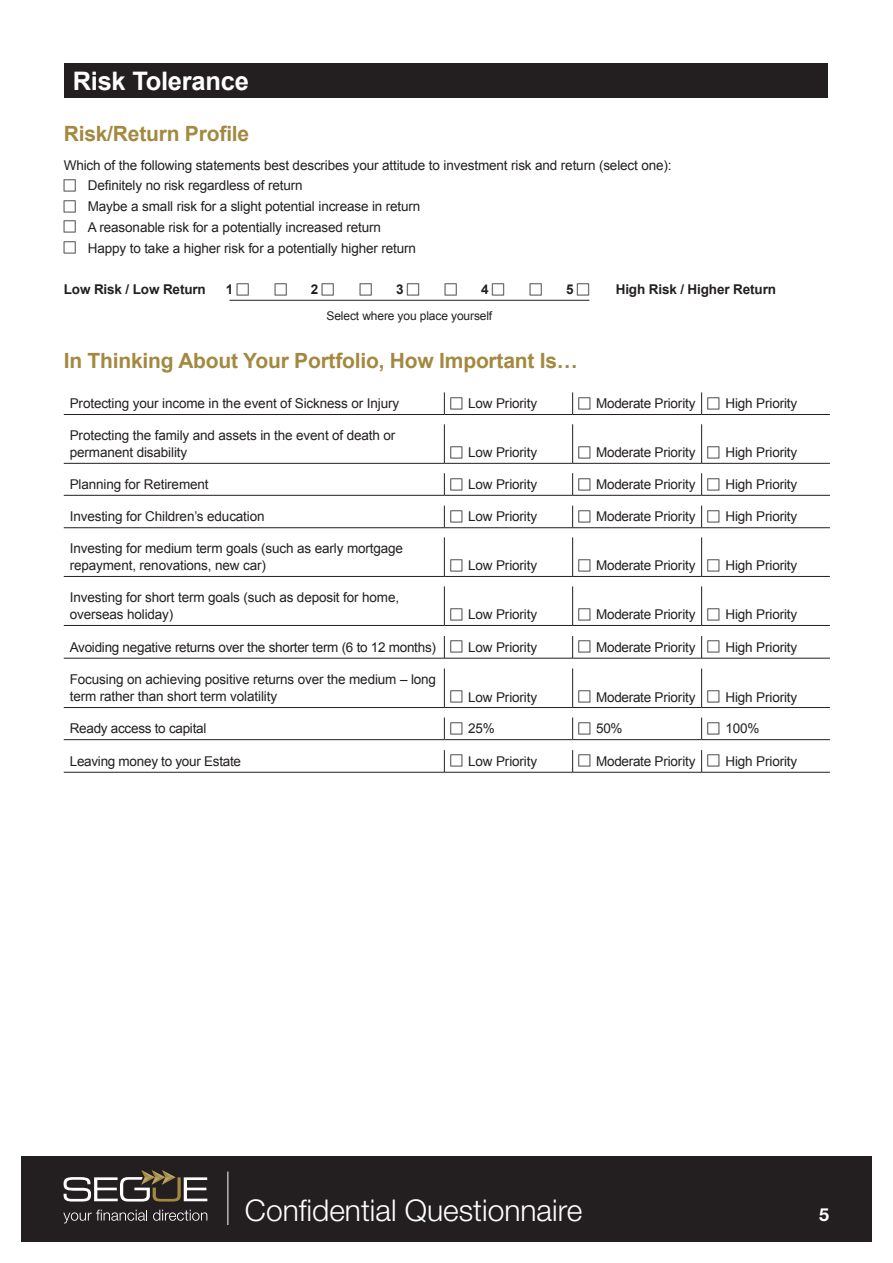
<style>
.page{position:relative;width:893px;height:1263px;background:#fff}
.page>*{position:absolute;margin:0;border:0;box-sizing:border-box;transform-origin:0 0}
.t1{font:300 30px "Helvetica Neue";color:#fff}
.Heading{font:700 25.5px "Arial";letter-spacing:-.01em;color:#fff}
.Heading-2{font:700 21px "Arial";letter-spacing:-.01em;color:#a38940}
.t2{font:700 18px "Helvetica Neue";color:#fff}
.New_body_text{font:13.5px/16.5px "Arial";letter-spacing:-.01em;color:#231f20}
.Body_Text{font:13.5px "Arial";letter-spacing:-.01em;color:#231f20}
.New_body_text-2{font:700 13.5px "Arial";letter-spacing:-.01em;color:#231f20}
.New_body_text-3{font:12px "Arial";letter-spacing:-.01em;color:#231f20}
</style>
<div class="page">
<div style="left:21px;top:1157px;width:851px;height:85px;background:#231f20"></div>
<svg style="left:64px;top:1170px;width:143px;height:31px"></svg>
<svg style="left:63px;top:1210px;width:84px;height:13px"></svg>
<svg style="left:153px;top:1210px;width:54px;height:11px"></svg>
<hr style="left:227px;top:1171px;width:1px;height:54px;background:#fff">
<div style="left:65px;top:64px;width:763px;height:34px;background:#231f20"></div>
<hr style="left:64px;top:414px;width:380px;height:1px;background:#231f20">
<hr style="left:444px;top:414px;width:129px;height:1px;background:#231f20">
<hr style="left:573px;top:414px;width:129px;height:1px;background:#231f20">
<hr style="left:702px;top:414px;width:128px;height:1px;background:#231f20">
<svg style="left:572px;top:392px;width:1px;height:22px"></svg>
<svg style="left:701px;top:392px;width:1px;height:22px"></svg>
<hr style="left:64px;top:463px;width:380px;height:1px;background:#231f20">
<hr style="left:444px;top:463px;width:129px;height:1px;background:#231f20">
<hr style="left:573px;top:463px;width:129px;height:1px;background:#231f20">
<hr style="left:702px;top:463px;width:128px;height:1px;background:#231f20">
<hr style="left:444px;top:424px;width:1px;height:39px;background:#231f20">
<hr style="left:572px;top:424px;width:1px;height:39px;background:#231f20">
<hr style="left:701px;top:424px;width:1px;height:39px;background:#231f20">
<hr style="left:64px;top:576px;width:380px;height:1px;background:#231f20">
<hr style="left:444px;top:576px;width:129px;height:1px;background:#231f20">
<hr style="left:573px;top:576px;width:129px;height:1px;background:#231f20">
<hr style="left:702px;top:576px;width:128px;height:1px;background:#231f20">
<hr style="left:444px;top:537px;width:1px;height:39px;background:#231f20">
<hr style="left:572px;top:537px;width:1px;height:39px;background:#231f20">
<hr style="left:701px;top:537px;width:1px;height:39px;background:#231f20">
<hr style="left:64px;top:625px;width:380px;height:1px;background:#231f20">
<hr style="left:444px;top:625px;width:129px;height:1px;background:#231f20">
<hr style="left:573px;top:625px;width:129px;height:1px;background:#231f20">
<hr style="left:702px;top:625px;width:128px;height:1px;background:#231f20">
<hr style="left:444px;top:586px;width:1px;height:39px;background:#231f20">
<hr style="left:572px;top:586px;width:1px;height:39px;background:#231f20">
<hr style="left:701px;top:586px;width:1px;height:39px;background:#231f20">
<hr style="left:64px;top:658px;width:380px;height:1px;background:#231f20">
<hr style="left:444px;top:658px;width:129px;height:1px;background:#231f20">
<hr style="left:573px;top:658px;width:129px;height:1px;background:#231f20">
<hr style="left:702px;top:658px;width:128px;height:1px;background:#231f20">
<svg style="left:572px;top:636px;width:1px;height:22px"></svg>
<svg style="left:701px;top:636px;width:1px;height:22px"></svg>
<hr style="left:64px;top:739px;width:380px;height:1px;background:#231f20">
<hr style="left:444px;top:739px;width:129px;height:1px;background:#231f20">
<hr style="left:573px;top:739px;width:129px;height:1px;background:#231f20">
<hr style="left:702px;top:739px;width:128px;height:1px;background:#231f20">
<svg style="left:572px;top:717px;width:1px;height:22px"></svg>
<svg style="left:701px;top:717px;width:1px;height:22px"></svg>
<hr style="left:64px;top:772px;width:380px;height:1px;background:#231f20">
<hr style="left:444px;top:772px;width:129px;height:1px;background:#231f20">
<hr style="left:573px;top:772px;width:129px;height:1px;background:#231f20">
<hr style="left:702px;top:772px;width:128px;height:1px;background:#231f20">
<svg style="left:572px;top:750px;width:1px;height:22px"></svg>
<svg style="left:701px;top:750px;width:1px;height:22px"></svg>
<hr style="left:64px;top:707px;width:380px;height:1px;background:#231f20">
<hr style="left:444px;top:707px;width:129px;height:1px;background:#231f20">
<hr style="left:573px;top:707px;width:129px;height:1px;background:#231f20">
<hr style="left:702px;top:707px;width:128px;height:1px;background:#231f20">
<hr style="left:444px;top:668px;width:1px;height:39px;background:#231f20">
<hr style="left:572px;top:668px;width:1px;height:39px;background:#231f20">
<hr style="left:701px;top:668px;width:1px;height:39px;background:#231f20">
<hr style="left:64px;top:495px;width:380px;height:1px;background:#231f20">
<hr style="left:444px;top:495px;width:129px;height:1px;background:#231f20">
<hr style="left:573px;top:495px;width:129px;height:1px;background:#231f20">
<hr style="left:702px;top:495px;width:128px;height:1px;background:#231f20">
<svg style="left:572px;top:473px;width:1px;height:22px"></svg>
<svg style="left:701px;top:473px;width:1px;height:22px"></svg>
<hr style="left:64px;top:527px;width:380px;height:1px;background:#231f20">
<hr style="left:444px;top:527px;width:129px;height:1px;background:#231f20">
<hr style="left:573px;top:527px;width:129px;height:1px;background:#231f20">
<hr style="left:702px;top:527px;width:128px;height:1px;background:#231f20">
<svg style="left:572px;top:506px;width:1px;height:21px"></svg>
<svg style="left:701px;top:506px;width:1px;height:21px"></svg>
<hr style="left:229px;top:300px;width:360px;height:1px;background:#231f20">
<svg style="left:444px;top:392px;width:1px;height:22px"></svg>
<svg style="left:444px;top:636px;width:18px;height:22px"></svg>
<svg style="left:444px;top:717px;width:1px;height:22px"></svg>
<svg style="left:444px;top:750px;width:18px;height:22px"></svg>
<svg style="left:444px;top:473px;width:18px;height:22px"></svg>
<svg style="left:444px;top:506px;width:1px;height:21px"></svg>
<p class="Heading" style="left:73px;top:64px;width:178px">Risk Tolerance</p>
<p class="Heading-2" style="left:64px;top:120px;width:187px">Risk/Return Profile</p>
<p class="New_body_text" style="left:64px;top:157px;width:609px">Which of the following statements best describes your attitude to investment risk and return (select one):</p>
<p class="New_body_text" style="left:88px;top:177px;width:216px">Definitely no risk regardless of return</p>
<p class="New_body_text" style="left:88px;top:198px;width:334px">Maybe a small risk for a slight potential increase in return</p>
<p class="New_body_text" style="left:88px;top:219px;width:295px">A reasonable risk for a potentially increased return</p>
<p class="New_body_text" style="left:88px;top:240px;width:330px">Happy to take a higher risk for a potentially higher return</p>
<p class="New_body_text-2" style="left:64px;top:280px;width:144px">Low Risk / Low Return</p>
<p class="New_body_text-2" style="left:226px;top:281px;width:9px">1</p>
<p class="New_body_text-2" style="left:311px;top:281px;width:9px">2</p>
<p class="New_body_text-2" style="left:396px;top:281px;width:9px">3</p>
<p class="New_body_text-2" style="left:481px;top:281px;width:9px">4</p>
<p class="New_body_text-2" style="left:566px;top:281px;width:9px">5</p>
<p class="New_body_text-2" style="left:616px;top:280px;width:162px">High Risk / Higher Return</p>
<p class="New_body_text-3" style="left:326px;top:308px;width:167px">Select where you place yourself</p>
<p class="Heading-2" style="left:64px;top:347px;width:516px">In Thinking About Your Portfolio, How Important Is…</p>
<p class="New_body_text" style="left:70px;top:395px;width:331px">Protecting your income in the event of Sickness or Injury</p>
<p class="Body_Text" style="left:468px;top:395px;width:71px">Low Priority</p>
<p class="Body_Text" style="left:596px;top:395px;width:101px">Moderate Priority</p>
<p class="Body_Text" style="left:725px;top:395px;width:73px">High Priority</p>
<p class="New_body_text" style="left:70px;top:427px;width:327px">Protecting the family and assets in the event of death or permanent disability</p>
<p class="Body_Text" style="left:468px;top:444px;width:71px">Low Priority</p>
<p class="Body_Text" style="left:596px;top:444px;width:101px">Moderate Priority</p>
<p class="Body_Text" style="left:725px;top:444px;width:73px">High Priority</p>
<p class="New_body_text" style="left:70px;top:476px;width:140px">Planning for Retirement</p>
<p class="Body_Text" style="left:468px;top:475px;width:71px">Low Priority</p>
<p class="Body_Text" style="left:596px;top:475px;width:101px">Moderate Priority</p>
<p class="Body_Text" style="left:725px;top:475px;width:73px">High Priority</p>
<p class="New_body_text" style="left:70px;top:509px;width:196px">Investing for Children’s education</p>
<p class="Body_Text" style="left:468px;top:508px;width:71px">Low Priority</p>
<p class="Body_Text" style="left:596px;top:508px;width:101px">Moderate Priority</p>
<p class="Body_Text" style="left:725px;top:508px;width:73px">High Priority</p>
<p class="New_body_text" style="left:70px;top:540px;width:335px">Investing for medium term goals (such as early mortgage repayment, renovations, new car)</p>
<p class="New_body_text" style="left:70px;top:589px;width:331px">Investing for short term goals (such as deposit for home, overseas holiday)</p>
<p class="Body_Text" style="left:468px;top:557px;width:71px">Low Priority</p>
<p class="Body_Text" style="left:596px;top:557px;width:101px">Moderate Priority</p>
<p class="Body_Text" style="left:725px;top:557px;width:73px">High Priority</p>
<p class="Body_Text" style="left:468px;top:606px;width:71px">Low Priority</p>
<p class="Body_Text" style="left:596px;top:606px;width:101px">Moderate Priority</p>
<p class="Body_Text" style="left:725px;top:606px;width:73px">High Priority</p>
<p class="New_body_text" style="left:70px;top:639px;width:368px">Avoiding negative returns over the shorter term (6 to 12 months)</p>
<p class="Body_Text" style="left:468px;top:638px;width:71px">Low Priority</p>
<p class="Body_Text" style="left:596px;top:638px;width:101px">Moderate Priority</p>
<p class="Body_Text" style="left:725px;top:638px;width:73px">High Priority</p>
<p class="New_body_text" style="left:70px;top:671px;width:368px">Focusing on achieving positive returns over the medium – long term rather than short term volatility</p>
<p class="Body_Text" style="left:468px;top:688px;width:71px">Low Priority</p>
<p class="Body_Text" style="left:596px;top:688px;width:101px">Moderate Priority</p>
<p class="Body_Text" style="left:725px;top:688px;width:73px">High Priority</p>
<p class="New_body_text" style="left:70px;top:720px;width:138px">Ready access to capital</p>
<p class="Body_Text" style="left:468px;top:720px;width:28px">25%</p>
<p class="Body_Text" style="left:596px;top:720px;width:28px">50%</p>
<p class="Body_Text" style="left:725px;top:720px;width:36px">100%</p>
<p class="New_body_text" style="left:70px;top:753px;width:173px">Leaving money to your Estate</p>
<p class="Body_Text" style="left:468px;top:752px;width:71px">Low Priority</p>
<p class="Body_Text" style="left:596px;top:752px;width:101px">Moderate Priority</p>
<p class="Body_Text" style="left:725px;top:752px;width:73px">High Priority</p>
<h1 class="t1" style="left:245px;top:1191px;width:339px">Confidential Questionnaire</h1>
<h3 class="t2" style="left:819px;top:1203px;width:12px">5</h3>
</div>
